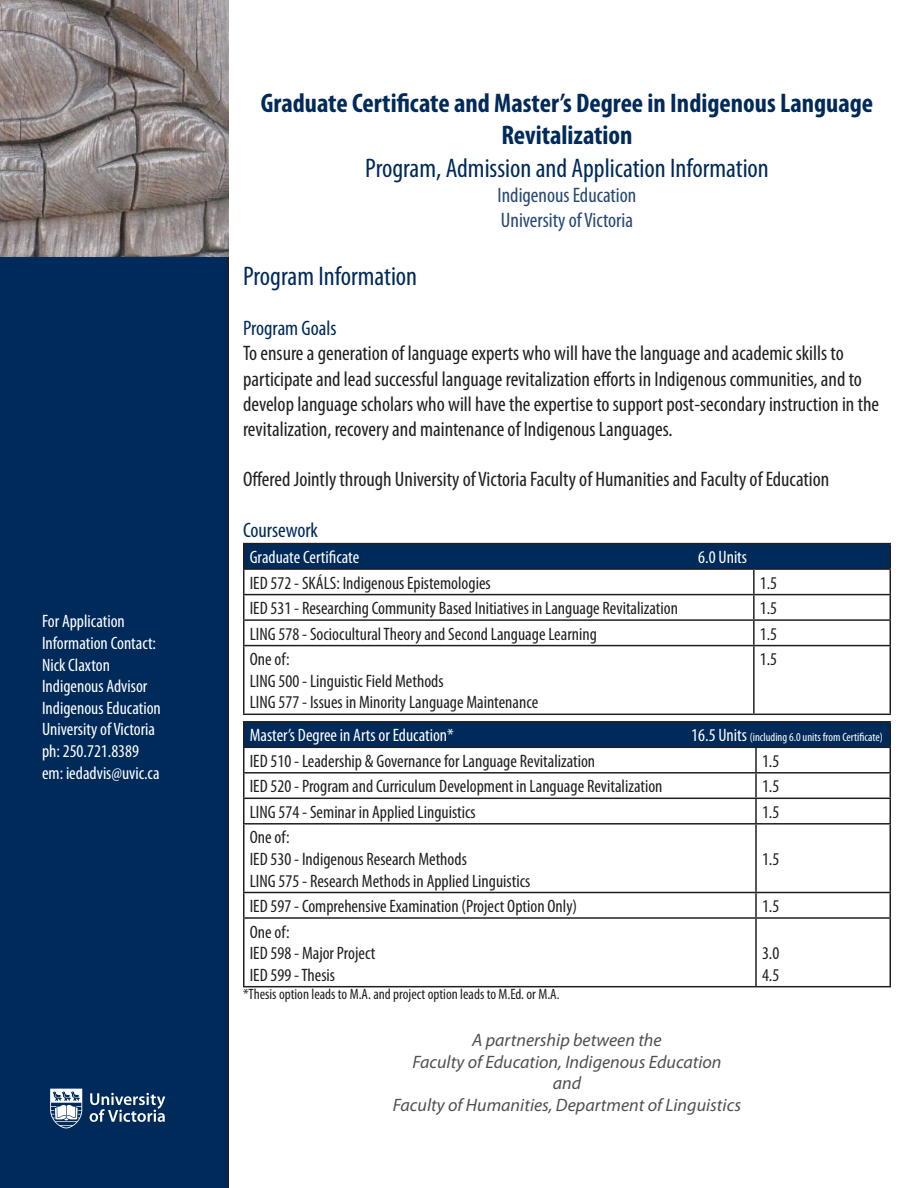
<style>
.page{position:relative;width:918px;height:1188px;background:#fff}
.page>*{position:absolute;margin:0;border:0;box-sizing:border-box;transform-origin:0 0}
.t1{font:700 condensed 27px "Myriad Pro";color:#002a5a}
.t2{font:condensed 27px "Myriad Pro";color:#002a5a}
.t3{font:condensed 21px/25.2px "Myriad Pro";color:#231f20}
.t4{font:condensed 21px "Myriad Pro";color:#264874}
.t5{font:condensed 21px "Myriad Pro";color:#002a5a}
.t6{font:condensed 18px "Myriad Pro";color:#231f20}
.t7{font:condensed 18px "Myriad Pro";color:#fff}
.t8{font:italic 18px "Myriad Pro";color:#505052}
.t9{font:condensed 15px "Myriad Pro";color:#231f20}
.t10{font:condensed 12px "Myriad Pro";color:#fff}
.s1{font-size:18px}
</style>
<div class="page">
<div style="left:0;top:256px;width:229px;height:932px;background:#002a5a"></div>
<svg style="left:50px;top:1089px;width:32px;height:39px"></svg>
<svg style="left:90px;top:1093px;width:75px;height:29px;background:#4d6a8b"></svg>
<img style="left:0;top:0;width:229px;height:256px">
<div style="left:244px;top:544px;width:646px;height:25px;background:#002a5a"></div>
<hr style="left:243px;top:543px;width:511px;height:1px;background:#231f20">
<hr style="left:754px;top:543px;width:137px;height:1px;background:#231f20">
<hr style="left:243px;top:568px;width:511px;height:2px;background:#231f20">
<hr style="left:754px;top:568px;width:137px;height:2px;background:#231f20">
<hr style="left:753px;top:570px;width:2px;height:24px;background:#231f20">
<hr style="left:243px;top:594px;width:511px;height:1px;background:#231f20">
<hr style="left:754px;top:594px;width:137px;height:1px;background:#231f20">
<hr style="left:753px;top:595px;width:2px;height:24px;background:#231f20">
<hr style="left:243px;top:619px;width:511px;height:2px;background:#231f20">
<svg style="left:243px;top:544px;width:1px;height:101px"></svg>
<hr style="left:754px;top:619px;width:137px;height:2px;background:#231f20">
<hr style="left:753px;top:621px;width:2px;height:24px;background:#231f20">
<svg style="left:890px;top:544px;width:1px;height:101px"></svg>
<hr style="left:243px;top:645px;width:511px;height:1px;background:#231f20">
<hr style="left:243px;top:646px;width:1px;height:68px;background:#231f20">
<hr style="left:754px;top:645px;width:137px;height:1px;background:#231f20">
<hr style="left:753px;top:646px;width:2px;height:68px;background:#231f20">
<hr style="left:890px;top:646px;width:1px;height:68px;background:#231f20">
<hr style="left:243px;top:714px;width:511px;height:1px;background:#231f20">
<hr style="left:754px;top:714px;width:137px;height:1px;background:#231f20">
<div style="left:244px;top:722px;width:646px;height:25px;background:#002a5a"></div>
<hr style="left:243px;top:721px;width:513px;height:2px;background:#231f20">
<hr style="left:756px;top:721px;width:135px;height:2px;background:#231f20">
<hr style="left:243px;top:747px;width:513px;height:1px;background:#231f20">
<hr style="left:756px;top:747px;width:135px;height:1px;background:#231f20">
<hr style="left:755px;top:748px;width:2px;height:24px;background:#231f20">
<hr style="left:243px;top:772px;width:513px;height:2px;background:#231f20">
<hr style="left:756px;top:772px;width:135px;height:2px;background:#231f20">
<hr style="left:755px;top:774px;width:2px;height:24px;background:#231f20">
<hr style="left:243px;top:798px;width:513px;height:1px;background:#231f20">
<svg style="left:243px;top:723px;width:1px;height:100px"></svg>
<hr style="left:756px;top:798px;width:135px;height:1px;background:#231f20">
<hr style="left:755px;top:799px;width:2px;height:24px;background:#231f20">
<svg style="left:890px;top:723px;width:1px;height:100px"></svg>
<hr style="left:243px;top:823px;width:513px;height:2px;background:#231f20">
<hr style="left:243px;top:825px;width:1px;height:67px;background:#231f20">
<hr style="left:756px;top:823px;width:135px;height:2px;background:#231f20">
<hr style="left:755px;top:825px;width:2px;height:67px;background:#231f20">
<hr style="left:890px;top:825px;width:1px;height:67px;background:#231f20">
<hr style="left:243px;top:892px;width:513px;height:1px;background:#231f20">
<svg style="left:243px;top:893px;width:1px;height:24px"></svg>
<hr style="left:756px;top:892px;width:135px;height:1px;background:#231f20">
<hr style="left:755px;top:893px;width:2px;height:24px;background:#231f20">
<svg style="left:890px;top:893px;width:1px;height:24px"></svg>
<hr style="left:243px;top:917px;width:513px;height:2px;background:#231f20">
<hr style="left:243px;top:919px;width:1px;height:67px;background:#231f20">
<hr style="left:756px;top:917px;width:135px;height:2px;background:#231f20">
<hr style="left:755px;top:919px;width:2px;height:67px;background:#231f20">
<hr style="left:890px;top:919px;width:1px;height:67px;background:#231f20">
<hr style="left:243px;top:986px;width:513px;height:1px;background:#231f20">
<hr style="left:756px;top:986px;width:135px;height:1px;background:#231f20">
<p class="t7" style="left:42px;top:611px;width:84px">For Application</p>
<p class="t7" style="left:42px;top:632px;width:116px">Information Contact:</p>
<p class="t7" style="left:42px;top:654px;width:69px">Nick Claxton</p>
<p class="t7" style="left:42px;top:675px;width:107px">Indigenous Advisor</p>
<p class="t7" style="left:42px;top:697px;width:120px">Indigenous Education</p>
<p class="t7" style="left:42px;top:719px;width:115px">University of Victoria</p>
<p class="t7" style="left:42px;top:740px;width:99px">ph: 250.721.8389</p>
<p class="t7" style="left:42px;top:762px;width:119px">em: iedadvis@uvic.ca</p>
<p class="t1" style="left:261px;top:86px;width:614px">Graduate Certificate and Master’s Degree in Indigenous Language</p>
<p class="t1" style="left:501px;top:119px;width:133px">Revitalization</p>
<p class="t2" style="left:365px;top:152px;width:405px">Program, Admission and Application Information</p>
<p class="t4" style="left:498px;top:182px;width:140px">Indigenous Education</p>
<p class="t4" style="left:501px;top:208px;width:134px">University of Victoria</p>
<p class="t2" style="left:243px;top:260px;width:176px">Program Information</p>
<p class="t5" style="left:243px;top:316px;width:95px">Program Goals</p>
<p class="t3" style="left:243px;top:341px;width:638px">To ensure a generation of language experts who will have the language and academic skills to participate and lead successful language revitalization efforts in Indigenous communities, and to develop language scholars who will have the expertise to support post-secondary instruction in the revitalization, recovery and maintenance of Indigenous Languages.</p>
<p class="t3" style="left:243px;top:467px;width:588px">Offered Jointly through University of Victoria Faculty of Humanities and Faculty of Education</p>
<p class="t5" style="left:243px;top:517px;width:77px">Coursework</p>
<p class="t7" style="left:250px;top:546px;width:111px">Graduate Certificate</p>
<p class="t7" style="left:698px;top:546px;width:50px">6.0 Units</p>
<p class="t6" style="left:250px;top:572px;width:243px">IED 572 - SKÁLS: Indigenous Epistemologies</p>
<p class="t6" style="left:760px;top:572px;width:19px">1.5</p>
<p class="t6" style="left:250px;top:597px;width:430px">IED 531 - Researching Community Based Initiatives in Language Revitalization</p>
<p class="t6" style="left:760px;top:597px;width:19px">1.5</p>
<p class="t6" style="left:250px;top:623px;width:349px">LING 578 - Sociocultural Theory and Second Language Learning</p>
<p class="t6" style="left:760px;top:623px;width:19px">1.5</p>
<p class="t6" style="left:250px;top:648px;width:41px">One of:</p>
<p class="t6" style="left:250px;top:670px;width:195px">LING 500 - Linguistic Field Methods</p>
<p class="t6" style="left:250px;top:691px;width:290px">LING 577 - Issues in Minority Language Maintenance</p>
<p class="t6" style="left:760px;top:648px;width:19px">1.5</p>
<p class="t7" style="left:250px;top:724px;width:206px">Master’s Degree in Arts or Education*</p>
<p class="t10" style="left:691px;top:730px;width:193px"><span class="s1">16.5 Units</span> (including 6.0 units from Certificate)</p>
<p class="t6" style="left:250px;top:750px;width:347px">IED 510 - Leadership &amp; Governance for Language Revitalization</p>
<p class="t6" style="left:762px;top:750px;width:19px">1.5</p>
<p class="t6" style="left:250px;top:775px;width:414px">IED 520 - Program and Curriculum Development in Language Revitalization</p>
<p class="t6" style="left:762px;top:775px;width:19px">1.5</p>
<p class="t6" style="left:250px;top:801px;width:228px">LING 574 - Seminar in Applied Linguistics</p>
<p class="t6" style="left:762px;top:801px;width:19px">1.5</p>
<p class="t6" style="left:250px;top:826px;width:41px">One of:</p>
<p class="t6" style="left:250px;top:848px;width:219px">IED 530 - Indigenous Research Methods</p>
<p class="t6" style="left:250px;top:870px;width:282px">LING 575 - Research Methods in Applied Linguistics</p>
<p class="t6" style="left:762px;top:848px;width:19px">1.5</p>
<p class="t6" style="left:250px;top:895px;width:329px">IED 597 - Comprehensive Examination (Project Option Only)</p>
<p class="t6" style="left:762px;top:895px;width:19px">1.5</p>
<p class="t6" style="left:250px;top:921px;width:41px">One of:</p>
<p class="t6" style="left:250px;top:942px;width:127px">IED 598 - Major Project</p>
<p class="t6" style="left:250px;top:964px;width:87px">IED 599 - Thesis</p>
<p class="t6" style="left:762px;top:942px;width:19px">3.0</p>
<p class="t6" style="left:762px;top:964px;width:19px">4.5</p>
<p class="t9" style="left:243px;top:985px;width:318px">*Thesis option leads to M.A. and project option leads to M.Ed. or M.A.</p>
<p class="t8" style="left:472px;top:1029px;width:191px">A partnership between the</p>
<p class="t8" style="left:412px;top:1051px;width:311px">Faculty of Education, Indigenous Education</p>
<p class="t8" style="left:553px;top:1072px;width:30px">and</p>
<p class="t8" style="left:393px;top:1094px;width:350px">Faculty of Humanities, Department of Linguistics</p>
</div>
